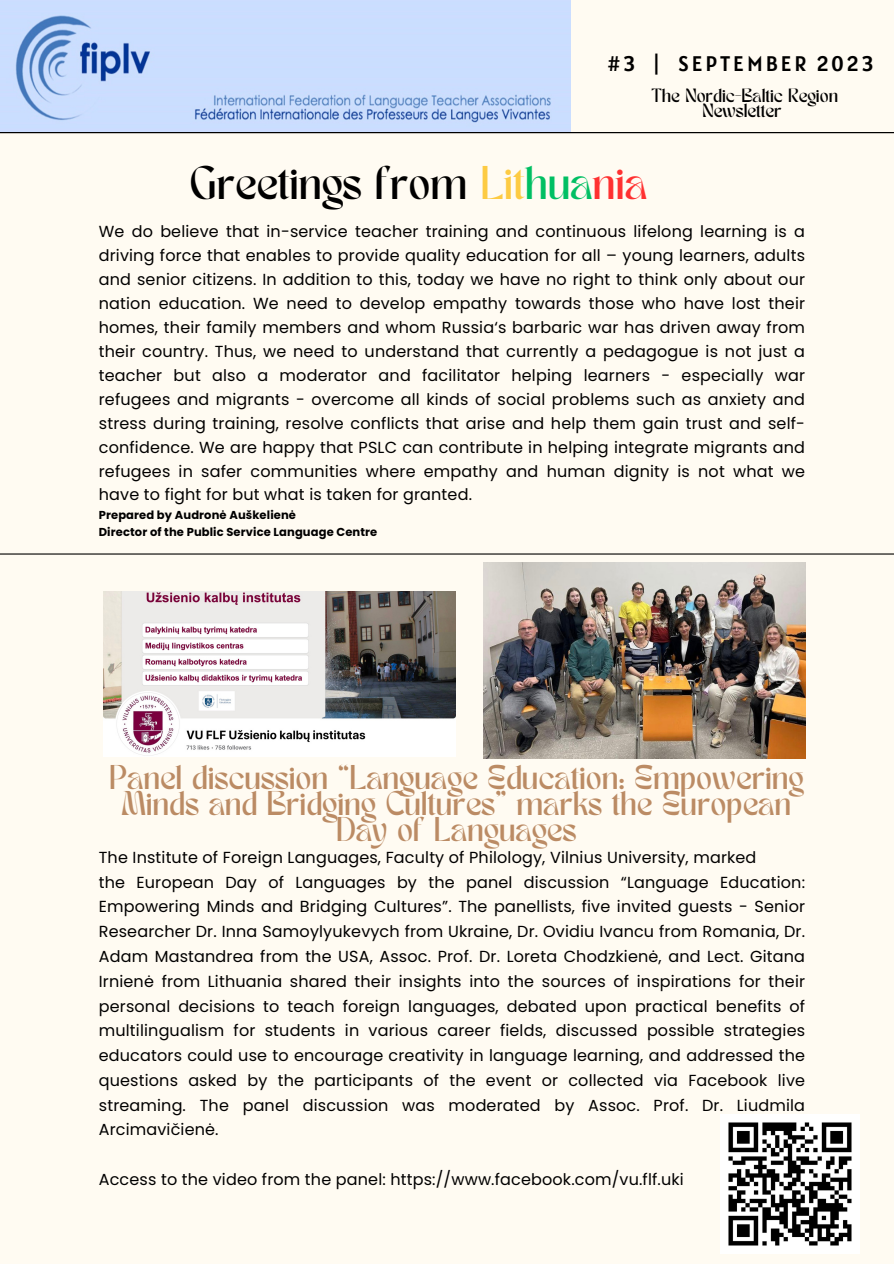
<style>
.page{position:relative;width:894px;height:1264px;background:#fff}
.page>*{position:absolute;margin:0;border:0;box-sizing:border-box;transform-origin:0 0}
.t1{font:33px "TANMERINGUE";color:#000}
.t2{font:24px/26px "TANMERINGUE";color:#bb8b64;text-align:center}
.t3{font:21px "Alatsi";letter-spacing:.145em;color:#000}
.t4{font:16.05px/24px "Poppins";letter-spacing:.01em;color:#000;text-align:justify}
.t5{font:13.5px "TANMERINGUE";color:#000}
.t6{font:700 11.55px "Poppins";letter-spacing:.01em;color:#000}
.s1{color:#fdcb43}
.s2{color:#00bf63}
.s3{color:#ff3131}
</style>
<div class="page">
<div style="left:0;top:0;width:893px;height:1263px;background:#fffbf2"></div>
<img style="left:0;top:0;width:570px;height:132px">
<hr style="left:0;top:132px;width:893px;height:1px;background:#000">
<hr style="left:0;top:553px;width:893px;height:1px;background:#000">
<img style="left:720px;top:1114px;width:139px;height:139px">
<img style="left:103px;top:591px;width:352px;height:165px">
<img style="left:483px;top:562px;width:322px;height:196px">
<p class="t3" style="left:607px;top:50px;width:267px">#3 | SEPTEMBER 2023</p>
<p class="t5" style="left:651px;top:88px;width:188px">The Nordic-Baltic Region</p>
<p class="t5" style="left:702px;top:103px;width:81px">Newsletter</p>
<p class="t1" style="left:190px;top:166px;width:458px">Greetings from <span class="s1">Lit</span><span class="s2">hua</span><span class="s3">nia</span></p>
<p class="t4" style="left:99px;top:219px;width:707px">We do believe that in-service teacher training and continuous lifelong learning is a driving force that enables to provide quality education for all – young learners, adults and senior citizens. In addition to this, today we have no right to think only about our nation education. We need to develop empathy towards those who have lost their homes, their family members and whom Russia‘s barbaric war has driven away from their country. Thus, we need to understand that currently a pedagogue is not just a teacher but also a moderator and facilitator helping learners - especially war refugees and migrants - overcome all kinds of social problems such as anxiety and stress during training, resolve conflicts that arise and help them gain trust and self&shy;confidence. We are happy that PSLC can contribute in helping integrate migrants and refugees in safer communities where empathy and human dignity is not what we have to fight for but what is taken for granted.</p>
<p class="t6" style="left:99px;top:506px;width:199px">Prepared by Audronė Auškelienė</p>
<p class="t6" style="left:99px;top:524px;width:280px">Director of the Public Service Language Centre</p>
<p class="t2" style="left:109px;top:767px;width:695px">Panel discussion “Language Education: Empowering<br>Minds and Bridging Cultures” marks the European<br>Day of Languages</p>
<p class="t4" style="left:99px;top:845px;width:659px">The Institute of Foreign Languages, Faculty of Philology, Vilnius University, marked</p>
<p class="t4" style="left:99px;top:869px;width:707px;line-height:24.8px">the European Day of Languages by the panel discussion “Language Education:<br>Empowering Minds and Bridging Cultures”. The panellists, five invited guests - Senior Researcher Dr. Inna Samoylyukevych from Ukraine, Dr. Ovidiu Ivancu from Romania, Dr.<br>Adam Mastandrea from the USA, Assoc. Prof. Dr. Loreta Chodzkienė, and Lect. Gitana Irnienė from Lithuania shared their insights into the sources of inspirations for their personal decisions to teach foreign languages, debated upon practical benefits of multilingualism for students in various career fields, discussed possible strategies educators could use to encourage creativity in language learning, and addressed the questions asked by the participants of the event or collected via Facebook live streaming. The panel discussion was moderated by Assoc. Prof. Dr. Liudmila Arcimavičienė.</p>
<p class="t4" style="left:99px;top:1167px;width:586px">Access to the video from the panel: https://www.facebook.com/vu.flf.uki</p>
</div>
